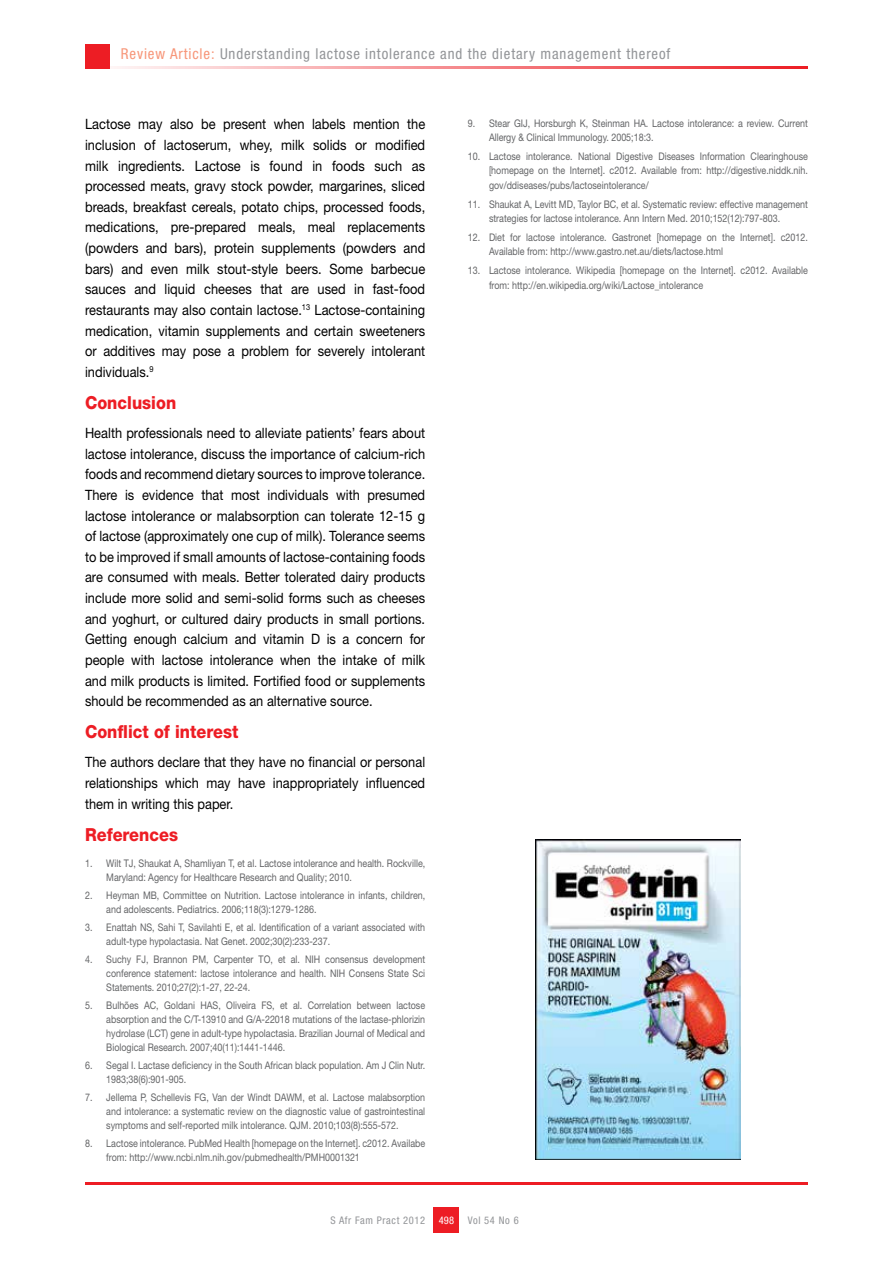
<style>
.page{position:relative;width:893px;height:1263px;background:#fff}
.page>*{position:absolute;margin:0;border:0;box-sizing:border-box;transform-origin:0 0}
.t1{font:800 18px "Helvetica Neue LT Std";color:#ed1d24;scale:.9 1}
.t2{font:condensed 15px "Helvetica Neue LT Std";letter-spacing:.06em;color:#939598}
.t3{font:14.25px/20.7px "Helvetica Neue LT Std";color:#000;text-align:justify;scale:.9 1}
.t4{font:10.5px/14px "Helvetica Neue LT Std";color:#636466;scale:.85 1}
.t5{font:condensed 10.5px "Helvetica Neue LT Std";letter-spacing:.06em;color:#939598}
.t6{font:condensed 10.5px "Helvetica Neue LT Std";color:#fff}
.s1{color:#f79679}
</style>
<div class="page">
<hr style="left:85px;top:66px;width:723px;height:2px;background:#ed1d24">
<div style="left:85px;top:44px;width:24px;height:24px;background:#ed1d24"></div>
<div style="left:434px;top:1208px;width:25px;height:25px;background:#ed1d24"></div>
<hr style="left:85px;top:1182px;width:723px;height:2px;background:#ed1d24">
<img style="left:536px;top:839px;width:204px;height:320px">
<h2 class="t2" style="left:121px;top:45px;width:551px"><span class="s1">Review Article:</span> Understanding lactose intolerance and the dietary management thereof</h2>
<p class="t3" style="left:85px;top:114px;width:380px">Lactose may also be present when labels mention the inclusion of lactoserum, whey, milk solids or modified milk ingredients. Lactose is found in foods such as processed meats, gravy stock powder, margarines, sliced breads, breakfast cereals, potato chips, processed foods, medications, pre-prepared meals, meal replacements (powders and bars), protein supplements (powders and bars) and even milk stout-style beers. Some barbecue sauces and liquid cheeses that are used in fast-food restaurants may also contain lactose.<sup>13</sup> Lactose-containing medication, vitamin supplements and certain sweeteners or additives may pose a problem for severely intolerant individuals.<sup>9</sup></p>
<h1 class="t1" style="left:85px;top:392px;width:103px">Conclusion</h1>
<p class="t3" style="left:85px;top:422px;width:379px">Health professionals need to alleviate patients’ fears about lactose intolerance, discuss the importance of calcium-rich foods and recommend dietary sources to improve tolerance.<br>There is evidence that most individuals with presumed lactose intolerance or malabsorption can tolerate 12-15 g of lactose (approximately one cup of milk). Tolerance seems to be improved if small amounts of lactose-containing foods are consumed with meals. Better tolerated dairy products include more solid and semi-solid forms such as cheeses and yoghurt, or cultured dairy products in small portions.<br>Getting enough calcium and vitamin D is a concern for people with lactose intolerance when the intake of milk and milk products is limited. Fortified food or supplements should be recommended as an alternative source.</p>
<h1 class="t1" style="left:85px;top:721px;width:172px">Conflict of interest</h1>
<h3 class="t3" style="left:85px;top:752px;width:379px">The authors declare that they have no financial or personal relationships which may have inappropriately influenced them in writing this paper.</h3>
<h1 class="t1" style="left:85px;top:824px;width:105px">References</h1>
<p class="t4" style="left:106px;top:856px;width:377px;text-indent:-21px">1. Wilt TJ, Shaukat A, Shamliyan T, et al. Lactose intolerance and health. Rockville,<br>Maryland: Agency for Healthcare Research and Quality; 2010.</p>
<p class="t4" style="left:106px;top:888px;width:377px;text-indent:-21px">2. Heyman MB, Committee on Nutrition. Lactose intolerance in infants, children, and adolescents. Pediatrics. 2006;118(3):1279-1286.</p>
<p class="t4" style="left:106px;top:920px;width:377px;text-indent:-21px">3. Enattah NS, Sahi T, Savilahti E, et al. Identification of a variant associated with adult-type hypolactasia. Nat Genet. 2002;30(2):233-237.</p>
<p class="t4" style="left:106px;top:952px;width:377px;text-align:justify;text-indent:-21px">4. Suchy FJ, Brannon PM, Carpenter TO, et al. NIH consensus development conference statement: lactose intolerance and health. NIH Consens State Sci Statements. 2010;27(2):1-27, 22-24.</p>
<p class="t4" style="left:106px;top:998px;width:377px;text-align:justify;text-indent:-21px">5. Bulhões AC, Goldani HAS, Oliveira FS, et al. Correlation between lactose absorption and the C/T-13910 and G/A-22018 mutations of the lactase-phlorizin hydrolase (LCT) gene in adult-type hypolactasia. Brazilian Journal of Medical and Biological Research. 2007;40(11):1441-1446.</p>
<p class="t4" style="left:106px;top:1058px;width:377px;text-indent:-21px">6. Segal I. Lactase deficiency in the South African black population. Am J Clin Nutr.<br>1983;38(6):901-905.</p>
<p class="t4" style="left:106px;top:1090px;width:377px;text-align:justify;text-indent:-21px">7. Jellema P, Schellevis FG, Van der Windt DAWM, et al. Lactose malabsorption and intolerance: a systematic review on the diagnostic value of gastrointestinal symptoms and self-reported milk intolerance. QJM. 2010;103(8):555-572.</p>
<p class="t4" style="left:106px;top:1136px;width:377px;text-indent:-21px">8. Lactose intolerance. PubMed Health [homepage on the Internet]. c2012. Availabe from: http://www.ncbi.nlm.nih.gov/pubmedhealth/PMH0001321</p>
<p class="t4" style="left:489px;top:115px;width:377px;line-height:14.5px;text-indent:-21px">9. Stear GIJ, Horsburgh K, Steinman HA. Lactose intolerance: a review. Current<br>Allergy &amp; Clinical Immunology. 2005;18:3.</p>
<p class="t4" style="left:489px;top:149px;width:377px;line-height:14.5px;text-align:justify;text-indent:-21px">10. Lactose intolerance. National Digestive Diseases Information Clearinghouse [homepage on the Internet]. c2012. Available from: http://digestive.niddk.nih. gov/ddiseases/pubs/lactoseintolerance/</p>
<p class="t4" style="left:489px;top:196px;width:377px;line-height:14.5px;text-indent:-21px">11. Shaukat A, Levitt MD, Taylor BC, et al. Systematic review: effective management strategies for lactose intolerance. Ann Intern Med. 2010;152(12):797-803.</p>
<p class="t4" style="left:489px;top:230px;width:377px;line-height:14.5px;text-indent:-21px">12. Diet for lactose intolerance. Gastronet [homepage on the Internet]. c2012.<br>Available from: http://www.gastro.net.au/diets/lactose.html</p>
<p class="t4" style="left:489px;top:263px;width:377px;line-height:14.5px;text-indent:-21px">13. Lactose intolerance. Wikipedia [homepage on the Internet]. c2012. Available from: http://en.wikipedia.org/wiki/Lactose_intolerance</p>
<p class="t5" style="left:330px;top:1214px;width:96px">S Afr Fam Pract 2012</p>
<p class="t6" style="left:439px;top:1214px;width:17px">498</p>
<p class="t5" style="left:468px;top:1214px;width:52px">Vol 54 No 6</p>
</div>
